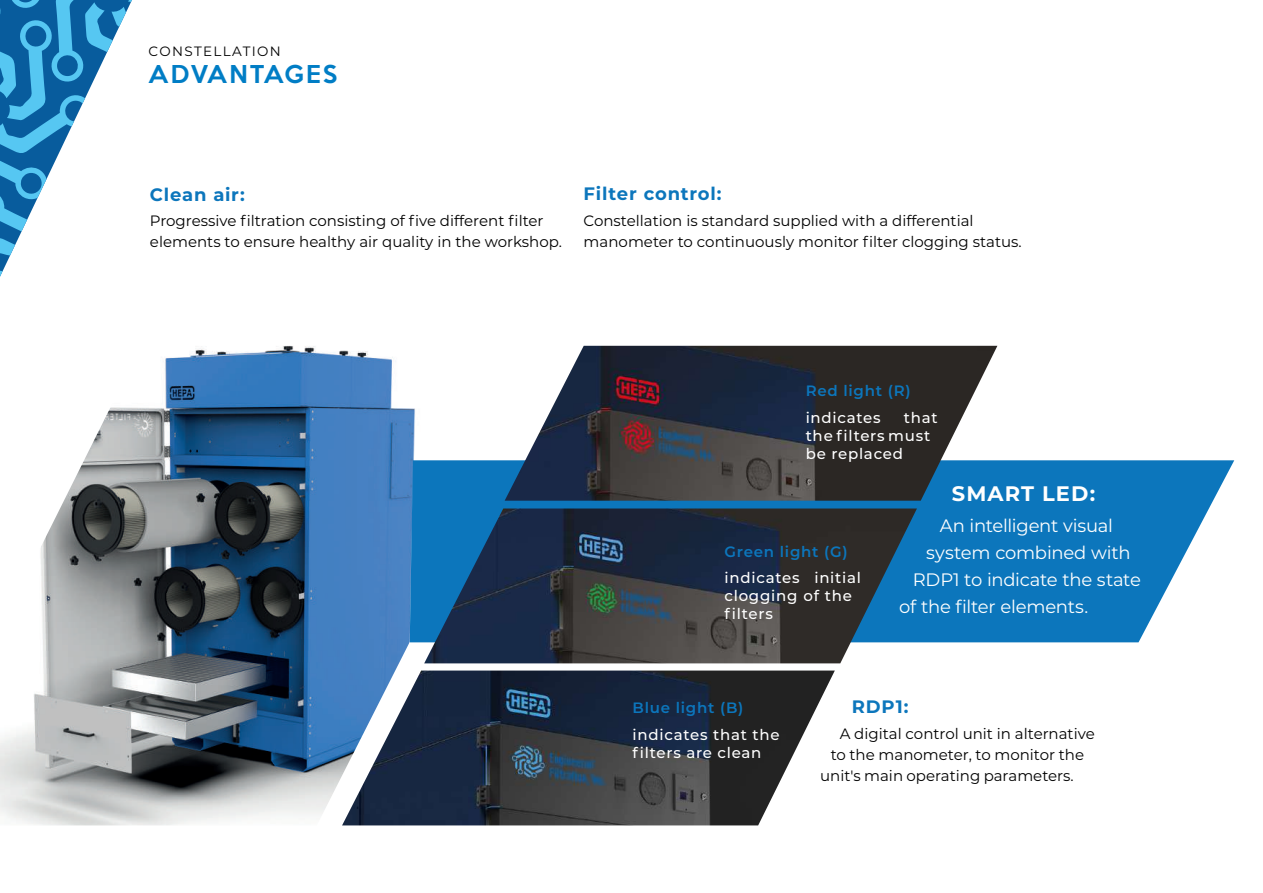
<style>
.page{position:relative;width:1263px;height:893px;background:#fff}
.page>*{position:absolute;margin:0;border:0;box-sizing:border-box;transform-origin:0 0}
.t1{font:500 22.5px "Keep Calm";letter-spacing:.1em;color:#007dc5}
.t2{font:700 21px "Montserrat";letter-spacing:.05em;color:#fff}
.t3{font:18px "Montserrat";letter-spacing:-.015em;color:#fff}
.t4{font:700 18px "Montserrat";letter-spacing:.045em;color:#0c76bc}
.t5{font:15px/21px "Montserrat";color:#000}
.t6{font:500 15px/18px "Montserrat";letter-spacing:.05em;color:#fff}
.t7{font:600 15px "Montserrat";letter-spacing:.05em;color:#0c76bc}
.t8{font:13.5px "Montserrat";letter-spacing:.1em;color:#000}
</style>
<div class="page">
<svg style="left:0;top:0;width:132px;height:277px"></svg>
<img style="left:0;top:346px;width:560px;height:479px">
<svg style="left:410px;top:460px;width:824px;height:182px;background:#2d88c5"></svg>
<img style="left:424px;top:508px;width:493px;height:155px">
<img style="left:342px;top:671px;width:493px;height:154px">
<img style="left:505px;top:346px;width:492px;height:155px">
<p class="t8" style="left:149px;top:42px;width:134px">CONSTELLATION</p>
<h1 class="t1" style="left:149px;top:54px;width:190px">ADVANTAGES</h1>
<p class="t4" style="left:150px;top:182px;width:96px">Clean air:</p>
<p class="t5" style="left:150px;top:210px;width:413px">Progressive filtration consisting of five different filter elements to ensure healthy air quality in the workshop.</p>
<p class="t4" style="left:584px;top:181px;width:140px">Filter control:</p>
<p class="t5" style="left:584px;top:209px;width:440px">Constellation is standard supplied with a differential manometer to continuously monitor filter clogging status.</p>
<p class="t7" style="left:806px;top:380px;width:106px">Red light (R)</p>
<p class="t6" style="left:806px;top:408px;width:77px">indicates</p>
<p class="t6" style="left:806px;top:408px;width:133px;text-indent:98px">that the filters must be replaced</p>
<p class="t7" style="left:724px;top:540px;width:125px">Green light (G)</p>
<p class="t6" style="left:724px;top:568px;width:138px">indicates initial clogging of the filters</p>
<h2 class="t2" style="left:952px;top:479px;width:145px">SMART LED:</h2>
<p class="t3" style="left:940px;top:514px;width:175px">An intelligent visual</p>
<p class="t3" style="left:926px;top:541px;width:206px">system combined with</p>
<p class="t3" style="left:913px;top:568px;width:230px">RDP1 to indicate the state</p>
<p class="t3" style="left:899px;top:595px;width:190px">of the filter elements.</p>
<p class="t7" style="left:632px;top:697px;width:112px">Blue light (B)</p>
<p class="t6" style="left:632px;top:725px;width:149px">indicates that the filters are clean</p>
<p class="t4" style="left:852px;top:694px;width:58px">RDP1:</p>
<p class="t5" style="left:840px;top:722px;width:257px">A digital control unit in alternative</p>
<p class="t5" style="left:831px;top:743px;width:255px">to the manometer, to monitor the</p>
<p class="t5" style="left:820px;top:764px;width:255px">unit's main operating parameters.</p>
</div>
